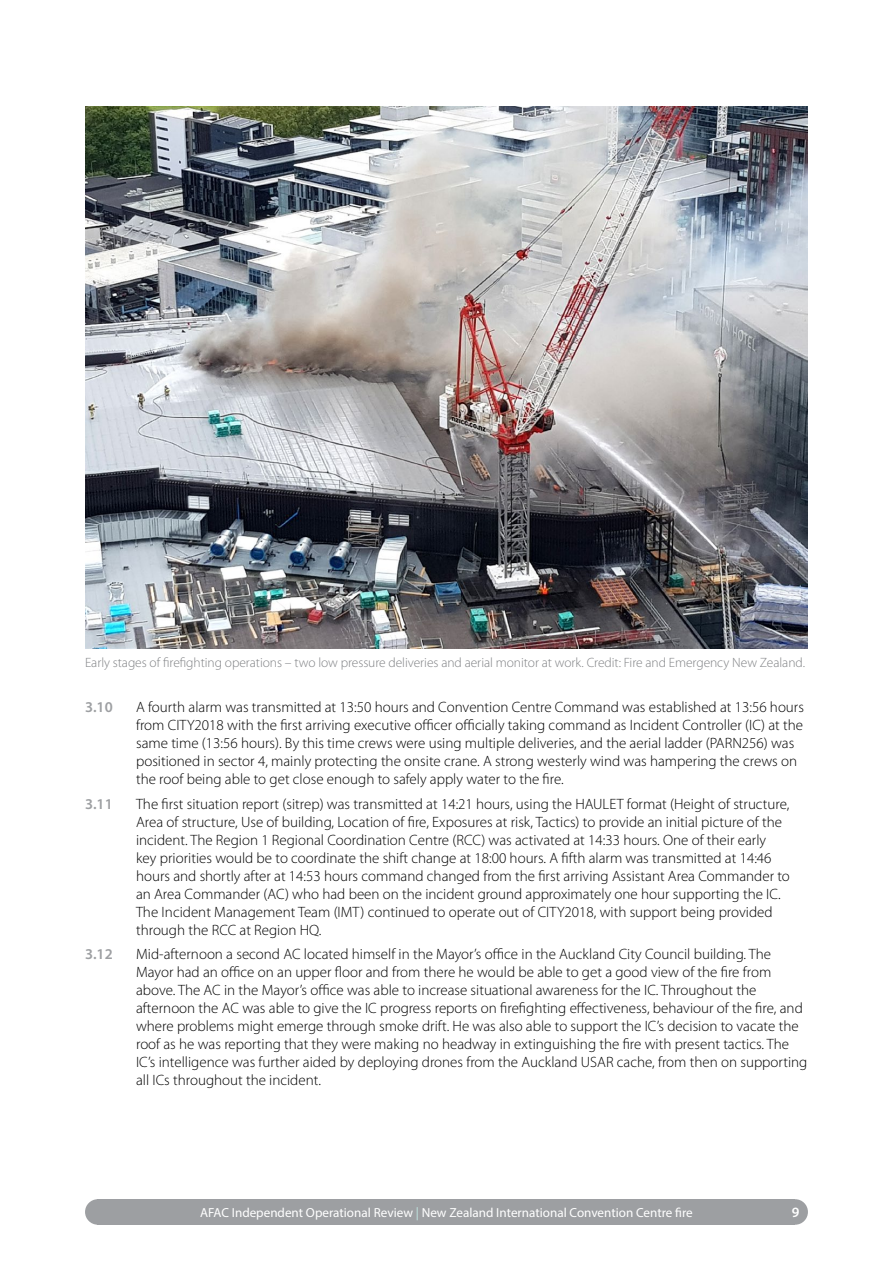
<style>
.page{position:relative;width:893px;height:1263px;background:#fff}
.page>*{position:absolute;margin:0;border:0;box-sizing:border-box;transform-origin:0 0}
.t1{font:300 15px/18px "Myriad Pro";color:#000}
.t2{font:600 15px "Myriad Pro";color:#9d9fa2}
.t3{font:600 14.25px "Myriad Pro";color:#fff}
.t4{font:300 13.5px "Myriad Pro";letter-spacing:-.005em;color:#808285}
.t5{font:13.2px "Myriad Pro";color:#fff}
.s1{color:#c0e4e0}
</style>
<div class="page">
<div style="left:98px;top:1199px;width:697px;height:26px;background:#9d9fa2"></div>
<div style="left:782px;top:1199px;width:26px;height:26px;background:#9d9fa2;border-radius:50%"></div>
<div style="left:85px;top:1199px;width:26px;height:26px;background:#9d9fa2;border-radius:50%"></div>
<img style="left:85px;top:106px;width:723px;height:542px">
<p class="t4" style="left:85px;top:655px;width:721px">Early stages of firefighting operations – two low pressure deliveries and aerial monitor at work. Credit: Fire and Emergency New Zealand.</p>
<p class="t2" style="left:85px;top:698px;width:29px">3.10</p>
<p class="t1" style="left:136px;top:699px;width:669px">A fourth alarm was transmitted at 13:50 hours and Convention Centre Command was established at 13:56 hours from CITY2018 with the first arriving executive officer officially taking command as Incident Controller (IC) at the same time (13:56 hours). By this time crews were using multiple deliveries, and the aerial ladder (PARN256) was positioned in sector 4, mainly protecting the onsite crane. A strong westerly wind was hampering the crews on the roof being able to get close enough to safely apply water to the fire.</p>
<p class="t2" style="left:85px;top:794px;width:29px">3.11</p>
<p class="t1" style="left:136px;top:795px;width:655px">The first situation report (sitrep) was transmitted at 14:21 hours, using the HAULET format (Height of structure, Area of structure, Use of building, Location of fire, Exposures at risk, Tactics) to provide an initial picture of the incident. The Region 1 Regional Coordination Centre (RCC) was activated at 14:33 hours. One of their early key priorities would be to coordinate the shift change at 18:00 hours. A fifth alarm was transmitted at 14:46 hours and shortly after at 14:53 hours command changed from the first arriving Assistant Area Commander to an Area Commander (AC) who had been on the incident ground approximately one hour supporting the IC.<br>The Incident Management Team (IMT) continued to operate out of CITY2018, with support being provided through the RCC at Region HQ.</p>
<p class="t2" style="left:85px;top:944px;width:29px">3.12</p>
<p class="t1" style="left:136px;top:945px;width:673px">Mid-afternoon a second AC located himself in the Mayor’s office in the Auckland City Council building. The Mayor had an office on an upper floor and from there he would be able to get a good view of the fire from above. The AC in the Mayor’s office was able to increase situational awareness for the IC. Throughout the afternoon the AC was able to give the IC progress reports on firefighting effectiveness, behaviour of the fire, and where problems might emerge through smoke drift. He was also able to support the IC’s decision to vacate the roof as he was reporting that they were making no headway in extinguishing the fire with present tactics. The IC’s intelligence was further aided by deploying drones from the Auckland USAR cache, from then on supporting all ICs throughout the incident.</p>
<p class="t5" style="left:200px;top:1204px;width:494px">AFAC Independent Operational Review <span class="s1">|</span> New Zealand International Convention Centre fire</p>
<p class="t3" style="left:792px;top:1203px;width:9px">9</p>
</div>
